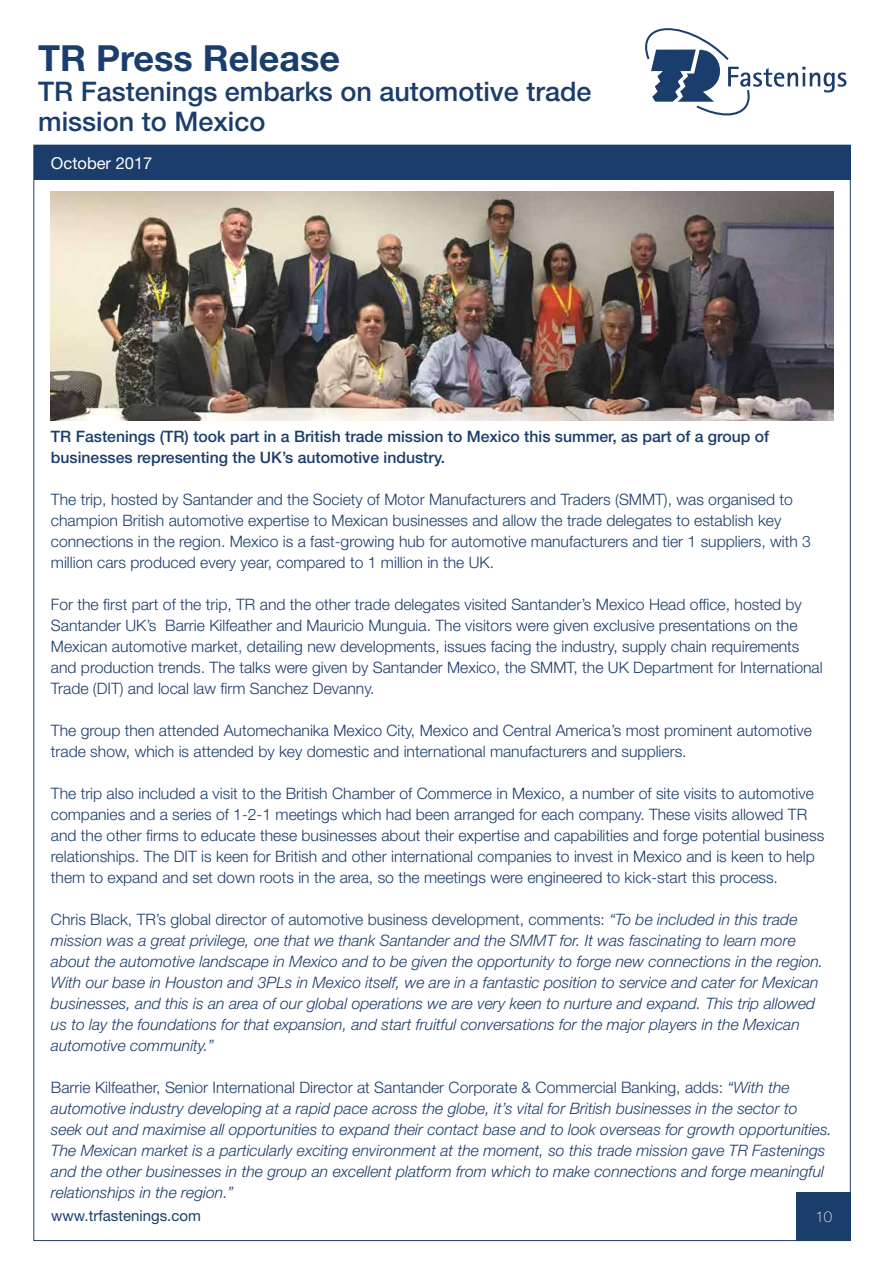
<style>
.page{position:relative;width:893px;height:1263px;background:#fff}
.page>*{position:absolute;margin:0;border:0;box-sizing:border-box;transform-origin:0 0}
.t1{font:700 36px "Helvetica Neue LT Std";color:#1b3d6b}
.t2{font:500 27px/30px "Helvetica Neue LT Std";color:#1b3d6b}
.t3{font:16.5px "Helvetica Neue LT Std";color:#fff}
.t4{font:300 15.75px/21px "Helvetica Neue LT Std";color:#1b3d6b}
.t5{font:italic 300 15.75px/21px "Helvetica Neue LT Std";color:#1b3d6b}
.t6{font:500 15.75px/21px "Helvetica Neue LT Std";color:#1b3d6b}
.t7{font:15px "Helvetica Neue LT Std";color:#1b3d6b}
.t8{font:100 15px "Helvetica Neue LT Std";color:#fff}
.s1{font-style:normal}
</style>
<div class="page">
<div style="left:796px;top:1192px;width:55px;height:49px;background:#1b3d6b"></div>
<div style="left:34px;top:145px;width:816px;height:35px;background:#1b3d6b"></div>
<svg style="left:645px;top:28px;width:201px;height:88px"></svg>
<img style="left:51px;top:191px;width:782px;height:230px">
<h1 class="t1" style="left:38px;top:36px;width:303px">TR Press Release</h1>
<h2 class="t2" style="left:38px;top:76px;width:555px">TR Fastenings embarks on automotive trade mission to Mexico</h2>
<p class="t3" style="left:51px;top:153px;width:103px">October 2017</p>
<p class="t6" style="left:51px;top:426px;width:720px">TR Fastenings (TR) took part in a British trade mission to Mexico this summer, as part of a group of businesses representing the UK’s automotive industry.</p>
<p class="t4" style="left:51px;top:488px;width:761px">The trip, hosted by Santander and the Society of Motor Manufacturers and Traders (SMMT), was organised to champion British automotive expertise to Mexican businesses and allow the trade delegates to establish key connections in the region. Mexico is a fast-growing hub for automotive manufacturers and tier 1 suppliers, with 3 million cars produced every year, compared to 1 million in the UK.</p>
<p class="t4" style="left:51px;top:593px;width:773px">For the first part of the trip, TR and the other trade delegates visited Santander’s Mexico Head office, hosted by Santander UK’s Barrie Kilfeather and Mauricio Munguia. The visitors were given exclusive presentations on the Mexican automotive market, detailing new developments, issues facing the industry, supply chain requirements and production trends. The talks were given by Santander Mexico, the SMMT, the UK Department for International Trade (DIT) and local law firm Sanchez Devanny.</p>
<p class="t4" style="left:51px;top:719px;width:762px">The group then attended Automechanika Mexico City, Mexico and Central America’s most prominent automotive trade show, which is attended by key domestic and international manufacturers and suppliers.</p>
<p class="t4" style="left:51px;top:782px;width:775px">The trip also included a visit to the British Chamber of Commerce in Mexico, a number of site visits to automotive companies and a series of 1-2-1 meetings which had been arranged for each company. These visits allowed TR and the other firms to educate these businesses about their expertise and capabilities and forge potential business relationships. The DIT is keen for British and other international companies to invest in Mexico and is keen to help them to expand and set down roots in the area, so the meetings were engineered to kick-start this process.</p>
<p class="t5" style="left:51px;top:908px;width:774px"><span class="s1">Chris Black, TR’s global director of automotive business development, comments:</span> “To be included in this trade mission was a great privilege, one that we thank Santander and the SMMT for. It was fascinating to learn more about the automotive landscape in Mexico and to be given the opportunity to forge new connections in the region.<br>With our base in Houston and 3PLs in Mexico itself, we are in a fantastic position to service and cater for Mexican businesses, and this is an area of our global operations we are very keen to nurture and expand. This trip allowed us to lay the foundations for that expansion, and start fruitful conversations for the major players in the Mexican automotive community.”</p>
<p class="t5" style="left:51px;top:1076px;width:782px"><span class="s1">Barrie Kilfeather, Senior International Director at Santander Corporate &amp; Commercial Banking, adds:</span> “With the automotive industry developing at a rapid pace across the globe, it’s vital for British businesses in the sector to seek out and maximise all opportunities to expand their contact base and to look overseas for growth opportunities.<br>The Mexican market is a particularly exciting environment at the moment, so this trade mission gave TR Fastenings and the other businesses in the group an excellent platform from which to make connections and forge meaningful relationships in the region.”</p>
<p class="t7" style="left:51px;top:1207px;width:151px">www.trfastenings.com</p>
<p class="t8" style="left:815px;top:1208px;width:18px">10</p>
</div>
